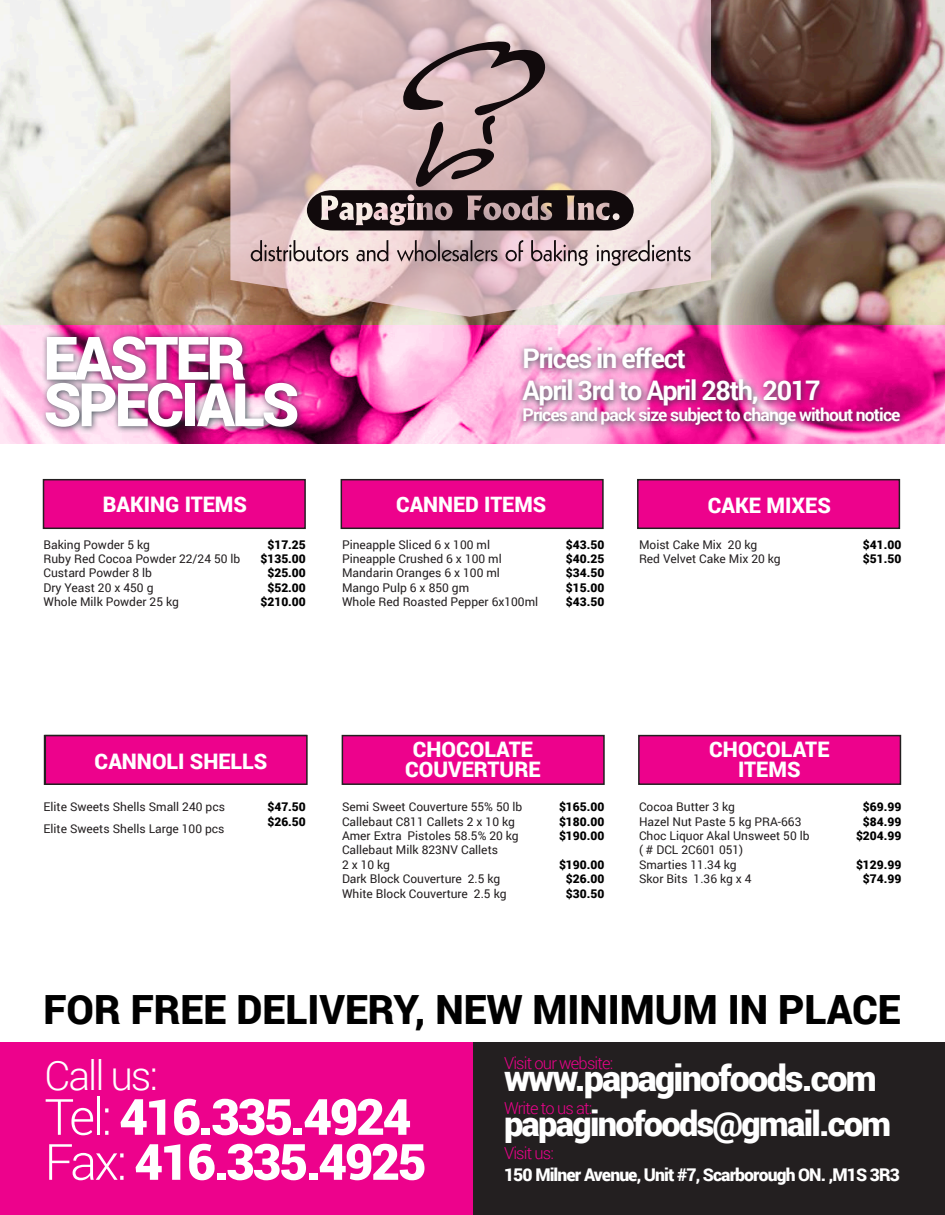
<style>
.page{position:relative;width:945px;height:1215px;background:#fff}
.page>*{position:absolute;margin:0;border:0;box-sizing:border-box;transform-origin:0 0}
.t1{font:900 60px/46.5px "Roboto";letter-spacing:-.05em;color:#fff}
.t2{font:900 49.95px "Roboto";letter-spacing:-.05em;color:#fff}
.t3{font:300 40.5px "Roboto";letter-spacing:-.05em;color:#fff}
.t4{font:900 40.35px "Roboto";color:#000}
.t5{font:900 36px "Roboto";letter-spacing:-.05em;color:#fff}
.t6{font:900 34.5px "Roboto";letter-spacing:-.05em;color:#fff}
.t7{font:700 27px "Roboto";letter-spacing:-.05em;color:#fff}
.t8{font:900 21.3px/19.5px "Roboto";color:#fff;text-align:center}
.t9{font:900 21.15px "Roboto";color:#fff}
.t10{font:700 17.55px "Roboto";letter-spacing:-.05em;color:#fff}
.t11{font:900 17.55px "Roboto";letter-spacing:-.05em;color:#fff}
.t12{font:300 16.5px "Roboto";letter-spacing:-.05em;color:#ed028c}
.t13{font:12px "Roboto";color:#231f20}
.t14{font:900 12px "Roboto";color:#000}
.s1{font-weight:300}
</style>
<div class="page">
<img style="left:0;top:0;width:945px;height:326px">
<svg style="left:0;top:326px;width:945px;height:118px;background:#ee7bbe"></svg>
<div style="left:518px;top:342px;width:390px;height:91px;background:#273d42;opacity:.83"></div>
<div style="left:40px;top:331px;width:265px;height:103px;background:#273d42;opacity:.83"></div>
<div style="left:44px;top:480px;width:261px;height:48px;background:#ed028c"></div>
<div style="left:43px;top:479px;width:263px;height:50px;border:2px solid #231f20"></div>
<div style="left:341px;top:480px;width:262px;height:48px;background:#ed028c"></div>
<div style="left:341px;top:479px;width:263px;height:50px;border:2px solid #231f20"></div>
<div style="left:342px;top:736px;width:262px;height:48px;background:#ed028c"></div>
<div style="left:342px;top:735px;width:263px;height:50px;border:2px solid #231f20"></div>
<div style="left:638px;top:480px;width:261px;height:48px;background:#ed028c"></div>
<div style="left:637px;top:479px;width:263px;height:50px;border:2px solid #231f20"></div>
<div style="left:639px;top:736px;width:261px;height:48px;background:#ed028c"></div>
<div style="left:638px;top:735px;width:263px;height:50px;border:2px solid #231f20"></div>
<div style="left:0;top:1042px;width:474px;height:173px;background:#ed028c"></div>
<div style="left:474px;top:1042px;width:471px;height:173px;background:#231f20"></div>
<svg style="left:230px;top:0;width:481px;height:317px;background:#dfc8c7"></svg>
<svg style="left:307px;top:40px;width:327px;height:191px;background:#af9798"></svg>
<svg style="left:251px;top:240px;width:97px;height:21px;background:#b9a7a6"></svg>
<svg style="left:356px;top:240px;width:32px;height:21px"></svg>
<svg style="left:397px;top:240px;width:39px;height:22px"></svg>
<hr style="left:438px;top:240px;width:2px;height:21px;background:#110a0c">
<svg style="left:442px;top:240px;width:55px;height:21px"></svg>
<svg style="left:506px;top:240px;width:17px;height:21px"></svg>
<svg style="left:531px;top:240px;width:57px;height:26px"></svg>
<svg style="left:596px;top:240px;width:95px;height:26px;background:#c4b5b7"></svg>
<div style="left:45px;top:736px;width:262px;height:48px;background:#ed028c"></div>
<div style="left:45px;top:735px;width:263px;height:50px;border:2px solid #231f20"></div>
<p class="t1" style="left:44px;top:333px;width:257px">EASTER<br>SPECIALS</p>
<p class="t8" style="left:103px;top:493px;width:146px">BAKING ITEMS</p>
<p class="t13" style="left:44px;top:536px;width:108px">Baking Powder 5 kg</p>
<p class="t13" style="left:44px;top:550px;width:198px">Ruby Red Cocoa Powder 22/24 50 lb</p>
<p class="t13" style="left:44px;top:565px;width:110px">Custard Powder 8 lb</p>
<p class="t13" style="left:44px;top:579px;width:112px">Dry Yeast 20 x 450 g</p>
<p class="t13" style="left:44px;top:594px;width:137px">Whole Milk Powder 25 kg</p>
<p class="t14" style="left:267px;top:536px;width:40px">$17.25</p>
<p class="t14" style="left:261px;top:550px;width:47px">$135.00</p>
<p class="t14" style="left:267px;top:565px;width:40px">$25.00</p>
<p class="t14" style="left:267px;top:579px;width:40px">$52.00</p>
<p class="t14" style="left:261px;top:594px;width:47px">$210.00</p>
<p class="t7" style="left:523px;top:339px;width:165px">Prices in effect</p>
<p class="t7" style="left:523px;top:372px;width:299px">April 3rd to April 28th, 2017</p>
<p class="t10" style="left:523px;top:403px;width:379px">Prices and pack size subject to change without notice</p>
<p class="t9" style="left:396px;top:489px;width:152px">CANNED ITEMS</p>
<p class="t8" style="left:708px;top:495px;width:124px">CAKE MIXES</p>
<p class="t13" style="left:342px;top:536px;width:150px">Pineapple Sliced 6 x 100 ml</p>
<p class="t13" style="left:342px;top:550px;width:161px">Pineapple Crushed 6 x 100 ml</p>
<p class="t13" style="left:342px;top:565px;width:159px">Mandarin Oranges 6 x 100 ml</p>
<p class="t13" style="left:342px;top:579px;width:129px">Mango Pulp 6 x 850 gm</p>
<p class="t13" style="left:342px;top:594px;width:198px">Whole Red Roasted Pepper 6x100ml</p>
<p class="t14" style="left:566px;top:536px;width:40px">$43.50</p>
<p class="t14" style="left:566px;top:550px;width:40px">$40.25</p>
<p class="t14" style="left:566px;top:565px;width:40px">$34.50</p>
<p class="t14" style="left:566px;top:579px;width:40px">$15.00</p>
<p class="t14" style="left:566px;top:594px;width:40px">$43.50</p>
<p class="t13" style="left:639px;top:536px;width:120px">Moist Cake Mix 20 kg</p>
<p class="t13" style="left:639px;top:550px;width:143px">Red Velvet Cake Mix 20 kg</p>
<p class="t14" style="left:863px;top:536px;width:40px">$41.00</p>
<p class="t14" style="left:863px;top:550px;width:40px">$51.50</p>
<p class="t8" style="left:95px;top:751px;width:174px">CANNOLI SHELLS</p>
<p class="t13" style="left:44px;top:798px;width:183px">Elite Sweets Shells Small 240 pcs</p>
<p class="t13" style="left:44px;top:820px;width:183px">Elite Sweets Shells Large 100 pcs</p>
<p class="t14" style="left:267px;top:798px;width:40px">$47.50</p>
<p class="t14" style="left:267px;top:813px;width:40px">$26.50</p>
<p class="t8" style="left:405px;top:739px;width:137px">CHOCOLATE<br>COUVERTURE</p>
<p class="t13" style="left:342px;top:798px;width:182px">Semi Sweet Couverture 55% 50 lb</p>
<p class="t13" style="left:342px;top:813px;width:174px">Callebaut C811 Callets 2 x 10 kg</p>
<p class="t13" style="left:342px;top:827px;width:178px">Amer Extra Pistoles 58.5% 20 kg</p>
<p class="t13" style="left:342px;top:842px;width:158px">Callebaut Milk 823NV Callets</p>
<p class="t13" style="left:342px;top:856px;width:50px">2 x 10 kg</p>
<p class="t13" style="left:342px;top:870px;width:160px">Dark Block Couverture 2.5 kg</p>
<p class="t13" style="left:342px;top:885px;width:166px">White Block Couverture 2.5 kg</p>
<p class="t14" style="left:559px;top:798px;width:47px">$165.00</p>
<p class="t14" style="left:559px;top:813px;width:47px">$180.00</p>
<p class="t14" style="left:559px;top:827px;width:47px">$190.00</p>
<p class="t14" style="left:559px;top:856px;width:47px">$190.00</p>
<p class="t14" style="left:566px;top:870px;width:40px">$26.00</p>
<p class="t14" style="left:566px;top:885px;width:40px">$30.50</p>
<p class="t8" style="left:709px;top:739px;width:122px">CHOCOLATE<br>ITEMS</p>
<p class="t13" style="left:639px;top:798px;width:98px">Cocoa Butter 3 kg</p>
<p class="t13" style="left:639px;top:813px;width:164px">Hazel Nut Paste 5 kg PRA-663</p>
<p class="t13" style="left:639px;top:827px;width:172px">Choc Liquor Akal Unsweet 50 lb</p>
<p class="t13" style="left:639px;top:842px;width:106px">( # DCL 2C601 051)</p>
<p class="t13" style="left:639px;top:856px;width:99px">Smarties 11.34 kg</p>
<p class="t13" style="left:639px;top:870px;width:114px">Skor Bits 1.36 kg x 4</p>
<p class="t14" style="left:863px;top:798px;width:40px">$69.99</p>
<p class="t14" style="left:863px;top:813px;width:40px">$84.99</p>
<p class="t14" style="left:856px;top:827px;width:47px">$204.99</p>
<p class="t14" style="left:856px;top:856px;width:47px">$129.99</p>
<p class="t14" style="left:863px;top:870px;width:40px">$74.99</p>
<p class="t4" style="left:44px;top:981px;width:859px">FOR FREE DELIVERY, NEW MINIMUM IN PLACE</p>
<p class="t3" style="left:45px;top:1047px;width:115px">Call us:</p>
<p class="t2" style="left:45px;top:1082px;width:368px"><span class="s1">Tel:</span> 416.335.4924</p>
<p class="t2" style="left:45px;top:1127px;width:383px"><span class="s1">Fax:</span> 416.335.4925</p>
<p class="t12" style="left:504px;top:1051px;width:111px">Visit our website:</p>
<p class="t5" style="left:504px;top:1053px;width:374px">www.papaginofoods.com</p>
<p class="t12" style="left:504px;top:1096px;width:90px">Write to us at:</p>
<p class="t6" style="left:504px;top:1099px;width:389px">papaginofoods@gmail.com</p>
<p class="t12" style="left:504px;top:1141px;width:52px">Visit us:</p>
<p class="t11" style="left:504px;top:1162px;width:397px">150 Milner Avenue, Unit #7, Scarborough ON. ,M1S 3R3</p>
</div>
